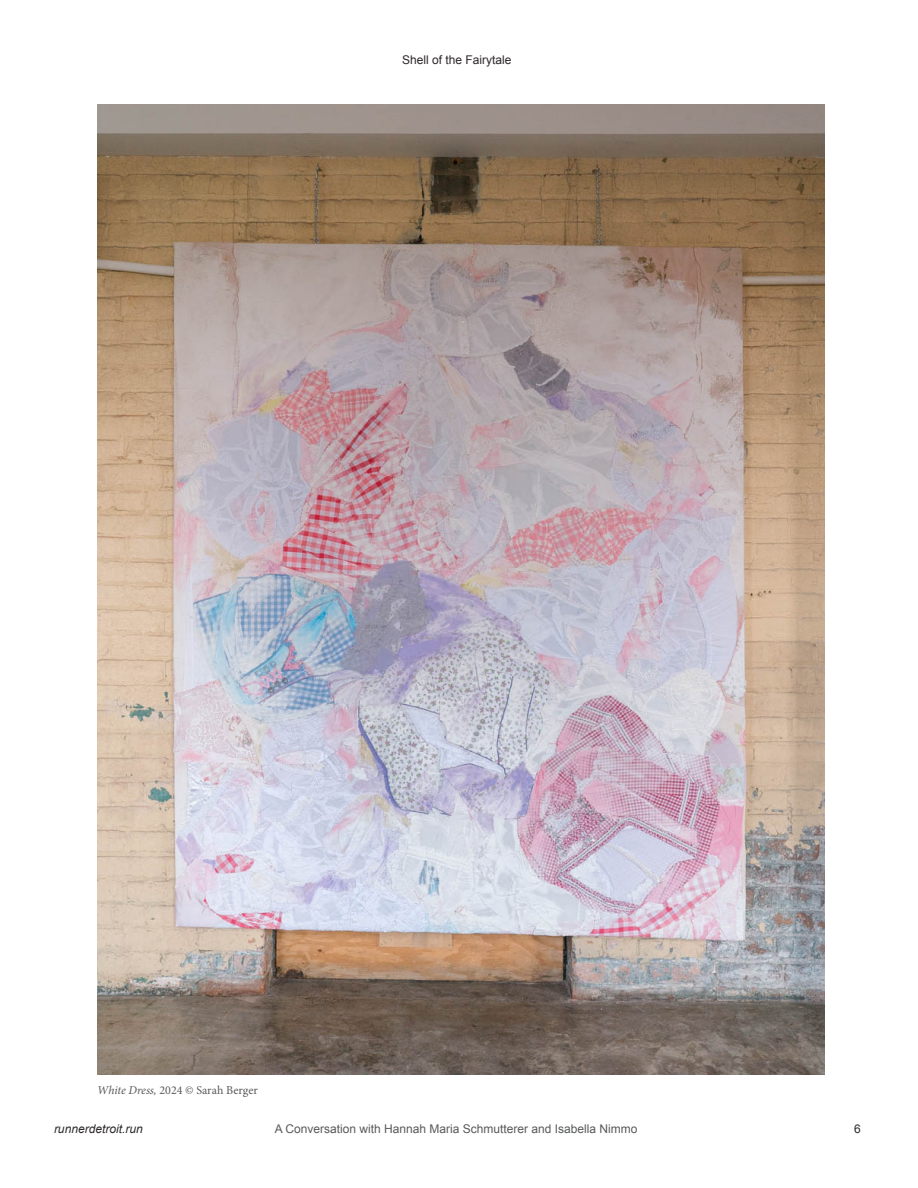
<style>
.page{position:relative;width:918px;height:1188px;background:#fff}
.page>*{position:absolute;margin:0;border:0;box-sizing:border-box;transform-origin:0 0}
.t1{font:12px "Arial";color:#58595b}
.t2{font:12px "Minion Pro";color:#58595b}
.t3{font:12px "Arial";color:#2d292a}
.t4{font:italic 12px "Arial";color:#2d292a}
.s1{font-style:italic}
</style>
<div class="page">
<img style="left:97px;top:104px;width:727px;height:971px">
<p class="t3" style="left:402px;top:52px;width:111px">Shell of the Fairytale</p>
<p class="t2" style="left:97px;top:1082px;width:162px"><span class="s1">White Dress,</span> 2024 © Sarah Berger</p>
<p class="t4" style="left:54px;top:1121px;width:90px">runnerdetroit.run</p>
<p class="t3" style="left:854px;top:1121px;width:8px">6</p>
<p class="t1" style="left:275px;top:1121px;width:364px">A Conversation with Hannah Maria Schmutterer and Isabella Nimmo</p>
</div>
